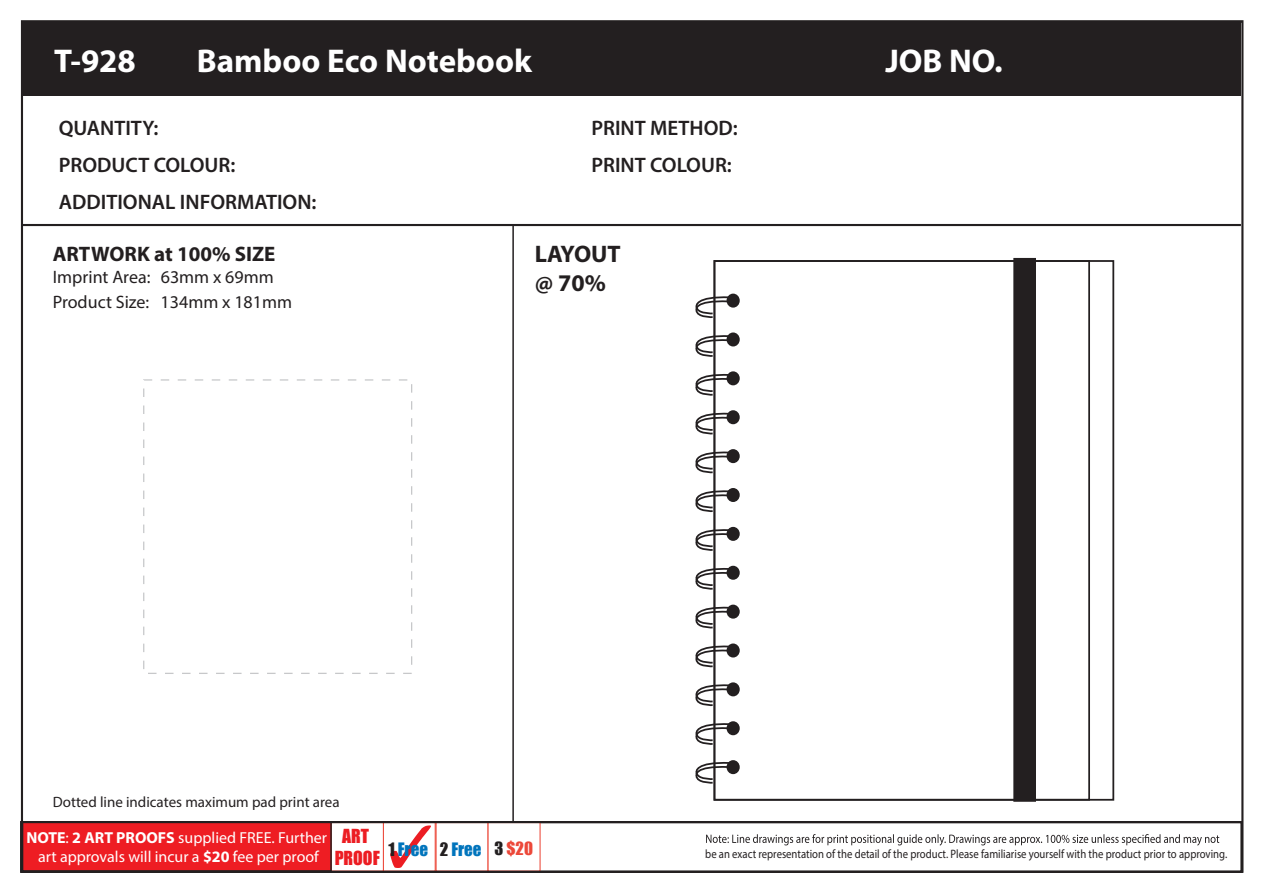
<style>
.page{position:relative;width:1263px;height:893px;background:#fff}
.page>*{position:absolute;margin:0;border:0;box-sizing:border-box;transform-origin:0 0}
.t1{font:700 33px "Myriad Pro";color:#fff}
.t2{font:700 24px/28.8px "Myriad Pro";color:#231f20}
.t3{font:600 21px "Myriad Pro";color:#231f20}
.t4{font:700 21px "Myriad Pro";color:#231f20}
.t5{font:18px/25.2px "Myriad Pro";color:#231f20}
.t6{font:17.85px/21.3px "Impact";color:#ec1d23;text-align:center}
.t7{font:16.95px "Impact";color:#0074bc}
.t8{font:15.9px/19.2px "Myriad Pro";color:#fff;text-align:center}
.t9{font:15px "Myriad Pro";color:#231f20}
.t10{font:12.15px "Myriad Pro";color:#231f20;scale:.88 1}
.s1{font-weight:700}
.s2{color:#231f20}
.s3{font-size:16.8px;color:#231f20}
.s4{font-size:16.8px;color:#ec4839}
</style>
<div class="page">
<div style="left:21px;top:20px;width:1222px;height:853px;background:#fff;border:2px solid #231f20"></div>
<div style="left:21px;top:22px;width:1220px;height:74px;background:#231f20"></div>
<hr style="left:21px;top:224px;width:1220px;height:2px;background:#231f20">
<div style="left:143px;top:379px;width:269px;height:295px;border:1px dashed #c7c8ca"></div>
<hr style="left:512px;top:225px;width:2px;height:598px;background:#231f20">
<svg style="left:706px;top:834px;width:513px;height:12px"></svg>
<div style="left:331px;top:822px;width:53px;height:49px;background:#fff;border:1px solid #ec4839"></div>
<div style="left:435px;top:822px;width:54px;height:49px;background:#fff;border:1px solid #ec4839"></div>
<div style="left:487px;top:822px;width:54px;height:49px;background:#fff;border:1px solid #ec4839"></div>
<svg style="left:390px;top:825px;width:41px;height:43px"></svg>
<div style="left:22px;top:821px;width:310px;height:51px;background:#ee1d23;border:1px solid #231f20"></div>
<div style="left:20px;top:821px;width:1223px;height:52px;border:2px solid #231f20"></div>
<div style="left:1013px;top:258px;width:23px;height:544px;background:#231f20;border:2px solid #231f20"></div>
<div style="left:727px;top:294px;width:12px;height:13px;background:#231f20;border-radius:50%"></div>
<div style="left:726px;top:294px;width:14px;height:14px;border:2px solid #231f20;border-radius:50%"></div>
<div style="left:727px;top:333px;width:12px;height:13px;background:#231f20;border-radius:50%"></div>
<div style="left:726px;top:332px;width:14px;height:14px;border:2px solid #231f20;border-radius:50%"></div>
<div style="left:727px;top:372px;width:12px;height:12px;background:#231f20;border-radius:50%"></div>
<div style="left:726px;top:371px;width:14px;height:14px;border:2px solid #231f20;border-radius:50%"></div>
<div style="left:727px;top:411px;width:12px;height:12px;background:#231f20;border-radius:50%"></div>
<div style="left:726px;top:410px;width:14px;height:14px;border:2px solid #231f20;border-radius:50%"></div>
<svg style="left:693px;top:226px;width:39px;height:209px"></svg>
<div style="left:727px;top:450px;width:12px;height:12px;background:#231f20;border-radius:50%"></div>
<div style="left:726px;top:449px;width:14px;height:14px;border:2px solid #231f20;border-radius:50%"></div>
<div style="left:727px;top:489px;width:12px;height:12px;background:#231f20;border-radius:50%"></div>
<div style="left:726px;top:488px;width:14px;height:14px;border:2px solid #231f20;border-radius:50%"></div>
<div style="left:727px;top:528px;width:12px;height:12px;background:#231f20;border-radius:50%"></div>
<div style="left:726px;top:527px;width:14px;height:14px;border:2px solid #231f20;border-radius:50%"></div>
<div style="left:727px;top:567px;width:12px;height:12px;background:#231f20;border-radius:50%"></div>
<div style="left:726px;top:566px;width:14px;height:14px;border:2px solid #231f20;border-radius:50%"></div>
<div style="left:727px;top:605px;width:12px;height:13px;background:#231f20;border-radius:50%"></div>
<div style="left:726px;top:605px;width:14px;height:14px;border:2px solid #231f20;border-radius:50%"></div>
<div style="left:727px;top:644px;width:12px;height:13px;background:#231f20;border-radius:50%"></div>
<div style="left:726px;top:643px;width:14px;height:14px;border:2px solid #231f20;border-radius:50%"></div>
<div style="left:727px;top:683px;width:12px;height:12px;background:#231f20;border-radius:50%"></div>
<div style="left:726px;top:682px;width:14px;height:14px;border:2px solid #231f20;border-radius:50%"></div>
<div style="left:727px;top:722px;width:12px;height:12px;background:#231f20;border-radius:50%"></div>
<div style="left:726px;top:721px;width:14px;height:14px;border:2px solid #231f20;border-radius:50%"></div>
<div style="left:727px;top:761px;width:12px;height:12px;background:#231f20;border-radius:50%"></div>
<div style="left:726px;top:760px;width:14px;height:14px;border:2px solid #231f20;border-radius:50%"></div>
<svg style="left:695px;top:451px;width:37px;height:333px"></svg>
<h1 class="t1" style="left:54px;top:39px;width:83px">T-928</h1>
<h1 class="t1" style="left:197px;top:39px;width:337px">Bamboo Eco Notebook</h1>
<h1 class="t1" style="left:885px;top:39px;width:119px">JOB NO.</h1>
<h3 class="t3" style="left:59px;top:115px;width:101px">QUANTITY:</h3>
<h3 class="t3" style="left:591px;top:115px;width:148px">PRINT METHOD:</h3>
<h3 class="t3" style="left:59px;top:151px;width:178px">PRODUCT COLOUR:</h3>
<h3 class="t3" style="left:591px;top:151px;width:142px">PRINT COLOUR:</h3>
<h3 class="t3" style="left:59px;top:188px;width:259px">ADDITIONAL INFORMATION:</h3>
<h3 class="t4" style="left:53px;top:240px;width:224px">ARTWORK at 100% SIZE</h3>
<h3 class="t5" style="left:53px;top:264px;width:241px">Imprint Area: 63mm x 69mm<br>Product Size: 134mm x 181mm</h3>
<h2 class="t2" style="left:535px;top:239px;width:87px">LAYOUT @ 70%</h2>
<p class="t9" style="left:53px;top:793px;width:288px">Dotted line indicates maximum pad print area</p>
<h3 class="t6" style="left:335px;top:825px;width:47px">ART<br>PROOF</h3>
<h3 class="t8" style="left:26px;top:828px;width:302px"><span class="s1">NOTE</span>: <span class="s1">2 ART PROOFS</span> supplied FREE. Further art approvals will incur a <span class="s1">$20</span> fee per proof</h3>
<h3 class="t7" style="left:388px;top:836px;width:146px"><span class="s2">1</span> Free <span class="s2">2</span> Free <span class="s3">3</span> <span class="s4">$20</span></h3>
<p class="t10" style="left:705px;top:846px;width:595px">be an exact representation of the detail of the product. Please familiarise yourself with the product prior to approving.</p>
</div>
